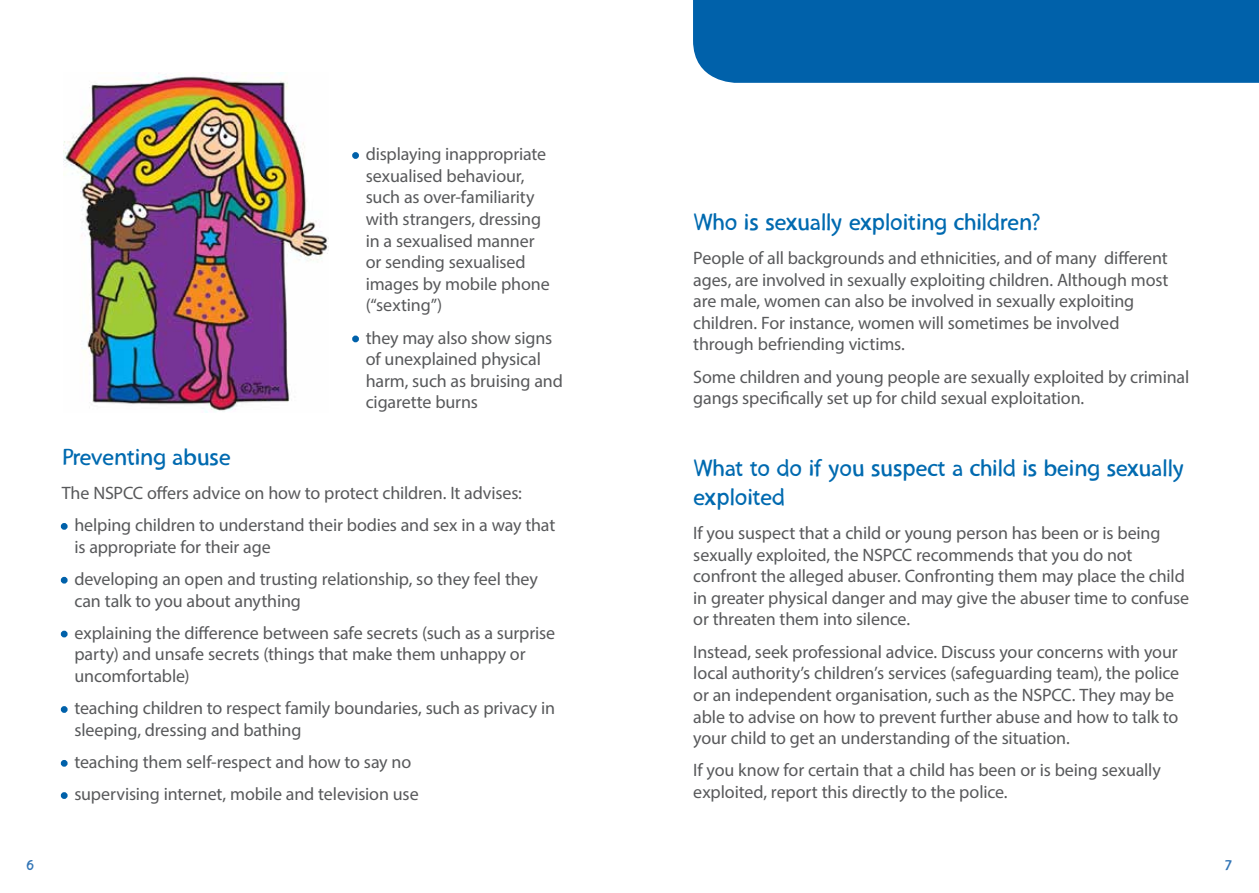
<style>
.page{position:relative;width:1259px;height:893px;background:#fff}
.page>*{position:absolute;margin:0;border:0;box-sizing:border-box;transform-origin:0 0}
.t1{font:24px/28.8px "Scrambled";color:#006ab0}
.t2{font:18px/21.6px "Myriad Pro";letter-spacing:-.01em;color:#58595b}
.t3{font:15px "Scrambled";color:#3275b6}
.s1{color:#0061aa}
</style>
<div class="page">
<div style="left:352px;top:152px;width:7px;height:7px;border:3px solid #0061aa;border-radius:50%"></div>
<div style="left:352px;top:336px;width:7px;height:6px;border:3px solid #0061aa;border-radius:50%"></div>
<div style="left:693px;top:0;width:566px;height:83px;background:#0061aa"></div>
<div style="left:61px;top:523px;width:7px;height:7px;border:3px solid #0061aa;border-radius:50%"></div>
<div style="left:61px;top:577px;width:7px;height:7px;border:3px solid #0061aa;border-radius:50%"></div>
<div style="left:61px;top:631px;width:7px;height:6px;border:3px solid #0061aa;border-radius:50%"></div>
<div style="left:61px;top:706px;width:7px;height:7px;border:3px solid #0061aa;border-radius:50%"></div>
<div style="left:61px;top:760px;width:7px;height:7px;border:3px solid #0061aa;border-radius:50%"></div>
<div style="left:61px;top:792px;width:7px;height:7px;border:3px solid #0061aa;border-radius:50%"></div>
<img style="left:64px;top:73px;width:265px;height:340px">
<p class="t2" style="left:366px;top:143px;width:185px;text-indent:-13px"><span class="s1">•</span> displaying inappropriate sexualised behaviour, such as over-familiarity with strangers, dressing in a sexualised manner or sending sexualised images by mobile phone (“sexting”)</p>
<p class="t2" style="left:366px;top:327px;width:199px;text-indent:-13px"><span class="s1">•</span> they may also show signs of unexplained physical harm, such as bruising and cigarette burns</p>
<h1 class="t1" style="left:62px;top:445px;width:170px">Preventing abuse</h1>
<p class="t2" style="left:62px;top:482px;width:462px">The NSPCC offers advice on how to protect children. It advises:</p>
<p class="t2" style="left:74px;top:514px;width:482px;text-indent:-13px"><span class="s1">•</span> helping children to understand their bodies and sex in a way that is appropriate for their age</p>
<p class="t2" style="left:74px;top:568px;width:465px;text-indent:-13px"><span class="s1">•</span> developing an open and trusting relationship, so they feel they can talk to you about anything</p>
<p class="t2" style="left:74px;top:622px;width:482px;text-indent:-13px"><span class="s1">•</span> explaining the difference between safe secrets (such as a surprise party) and unsafe secrets (things that make them unhappy or uncomfortable)</p>
<p class="t2" style="left:74px;top:697px;width:482px;text-indent:-13px"><span class="s1">•</span> teaching children to respect family boundaries, such as privacy in sleeping, dressing and bathing</p>
<p class="t2" style="left:62px;top:751px;width:351px"><span class="s1">•</span> teaching them self-respect and how to say no</p>
<p class="t2" style="left:62px;top:783px;width:358px"><span class="s1">•</span> supervising internet, mobile and television use</p>
<h1 class="t1" style="left:693px;top:210px;width:348px">Who is sexually exploiting children?</h1>
<p class="t2" style="left:693px;top:247px;width:477px">People of all backgrounds and ethnicities, and of many different ages, are involved in sexually exploiting children. Although most are male, women can also be involved in sexually exploiting children. For instance, women will sometimes be involved through befriending victims.</p>
<p class="t2" style="left:693px;top:366px;width:497px">Some children and young people are sexually exploited by criminal gangs specifically set up for child sexual exploitation.</p>
<h1 class="t1" style="left:693px;top:456px;width:492px">What to do if you suspect a child is being sexually exploited</h1>
<p class="t2" style="left:693px;top:522px;width:497px">If you suspect that a child or young person has been or is being sexually exploited, the NSPCC recommends that you do not confront the alleged abuser. Confronting them may place the child in greater physical danger and may give the abuser time to confuse or threaten them into silence.</p>
<p class="t2" style="left:693px;top:641px;width:487px">Instead, seek professional advice. Discuss your concerns with your local authority’s children’s services (safeguarding team), the police or an independent organisation, such as the NSPCC. They may be able to advise on how to prevent further abuse and how to talk to your child to get an understanding of the situation.</p>
<p class="t2" style="left:693px;top:759px;width:469px">If you know for certain that a child has been or is being sexually exploited, report this directly to the police.</p>
<p class="t3" style="left:26px;top:859px;width:9px">6</p>
<p class="t3" style="left:1225px;top:859px;width:9px">7</p>
</div>
